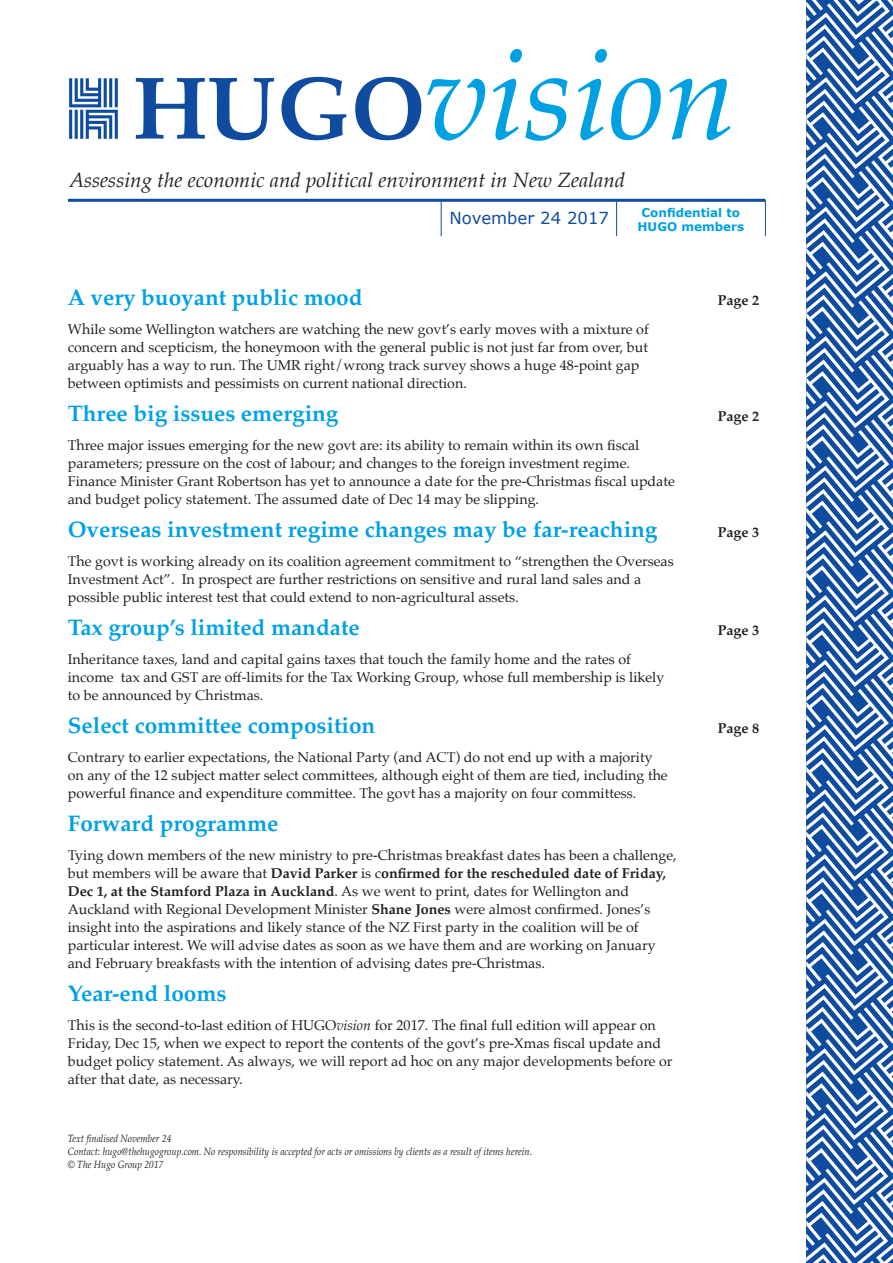
<style>
.page{position:relative;width:893px;height:1263px;background:#fff}
.page>*{position:absolute;margin:0;border:0;box-sizing:border-box;transform-origin:0 0}
.t1{font:italic 127.35px "Palatino";color:#00a1e3}
.t2{font:700 22.5px "Palatino";color:#00a1e3}
.t3{font:italic 20.7px "Palatino";color:#231f20}
.t4{font:16.5px "Verdana";color:#0f4ca0}
.t5{font:14.25px/18px "Palatino";color:#231f20}
.t6{font:700 14.25px "Palatino";color:#231f20}
.t7{font:700 12px/14.4px "Verdana";color:#00a1e3;text-align:center}
.t8{font:italic 10.5px/12.6px "Palatino";color:#231f20;scale:.9 1}
.s1{font-weight:700;font-style:normal;font-size:89.1px;color:#0f4ca0}
.s2{font-weight:700}
.s3{font-style:italic}
</style>
<div class="page">
<svg style="left:69px;top:78px;width:49px;height:61px"></svg>
<hr style="left:68px;top:199px;width:697px;height:3px;background:#0f4ca0">
<hr style="left:765px;top:200px;width:1px;height:36px;background:#0f4ca0">
<hr style="left:616px;top:202px;width:1px;height:34px;background:#0f4ca0">
<hr style="left:441px;top:202px;width:1px;height:34px;background:#0f4ca0">
<svg style="left:806px;top:0;width:87px;height:1263px;fill:#124ea1"></svg>
<h1 class="t1" style="left:133px;top:-12px;width:605px"><span class="s1">HUGO</span>vision</h1>
<h3 class="t3" style="left:69px;top:163px;width:558px">Assessing the economic and political environment in New Zealand</h3>
<p class="t4" style="left:450px;top:207px;width:161px">November 24 2017</p>
<p class="t7" style="left:638px;top:205px;width:108px">Confidential to<br>HUGO members</p>
<h2 class="t2" style="left:68px;top:278px;width:296px">A very buoyant public mood</h2>
<p class="t6" style="left:718px;top:288px;width:43px">Page 2</p>
<p class="t5" style="left:68px;top:320px;width:582px">While some Wellington watchers are watching the new govt’s early moves with a mixture of concern and scepticism, the honeymoon with the general public is not just far from over, but arguably has a way to run. The UMR right/wrong track survey shows a huge 48-point gap between optimists and pessimists on current national direction.</p>
<h2 class="t2" style="left:68px;top:394px;width:272px">Three big issues emerging</h2>
<p class="t6" style="left:718px;top:404px;width:43px">Page 2</p>
<p class="t5" style="left:68px;top:436px;width:608px">Three major issues emerging for the new govt are: its ability to remain within its own fiscal parameters; pressure on the cost of labour; and changes to the foreign investment regime.<br>Finance Minister Grant Robertson has yet to announce a date for the pre-Christmas fiscal update and budget policy statement. The assumed date of Dec 14 may be slipping.</p>
<h2 class="t2" style="left:68px;top:510px;width:591px">Overseas investment regime changes may be far-reaching</h2>
<p class="t6" style="left:718px;top:520px;width:43px">Page 3</p>
<p class="t5" style="left:68px;top:552px;width:607px">The govt is working already on its coalition agreement commitment to “strengthen the Overseas<br>Investment Act”. In prospect are further restrictions on sensitive and rural land sales and a possible public interest test that could extend to non-agricultural assets.</p>
<h2 class="t2" style="left:68px;top:608px;width:293px">Tax group’s limited mandate</h2>
<p class="t6" style="left:718px;top:618px;width:43px">Page 3</p>
<p class="t5" style="left:68px;top:650px;width:598px">Inheritance taxes, land and capital gains taxes that touch the family home and the rates of income tax and GST are off-limits for the Tax Working Group, whose full membership is likely to be announced by Christmas.</p>
<h2 class="t2" style="left:68px;top:706px;width:309px">Select committee composition</h2>
<p class="t6" style="left:718px;top:716px;width:43px">Page 8</p>
<p class="t5" style="left:68px;top:748px;width:601px">Contrary to earlier expectations, the National Party (and ACT) do not end up with a majority on any of the 12 subject matter select committees, although eight of them are tied, including the powerful finance and expenditure committee. The govt has a majority on four committess.</p>
<h2 class="t2" style="left:68px;top:804px;width:212px">Forward programme</h2>
<p class="t5" style="left:68px;top:846px;width:610px">Tying down members of the new ministry to pre-Christmas breakfast dates has been a challenge, but members will be aware that <span class="s2">David Parker</span> is c<span class="s2">onfirmed for the rescheduled date of Friday, Dec 1, at the Stamford Plaza in Auckland</span>. As we went to print, dates for Wellington and Auckland with Regional Development Minister <span class="s2">Shane Jones</span> were almost confirmed. Jones’s insight into the aspirations and likely stance of the NZ First party in the coalition will be of particular interest. We will advise dates as soon as we have them and are working on January and February breakfasts with the intention of advising dates pre-Christmas.</p>
<h2 class="t2" style="left:68px;top:974px;width:160px">Year-end looms</h2>
<p class="t5" style="left:68px;top:1016px;width:606px">This is the second-to-last edition of HUGO<span class="s3">vision</span> for 2017. The final full edition will appear on Friday, Dec 15, when we expect to report the contents of the govt’s pre-Xmas fiscal update and budget policy statement. As always, we will report ad hoc on any major developments before or after that date, as necessary.</p>
<p class="t8" style="left:68px;top:1132px;width:517px">Text finalised November 24<br>Contact: hugo@thehugogroup.com. No responsibility is accepted for acts or omissions by clients as a result of items herein. © The Hugo Group 2017</p>
</div>
